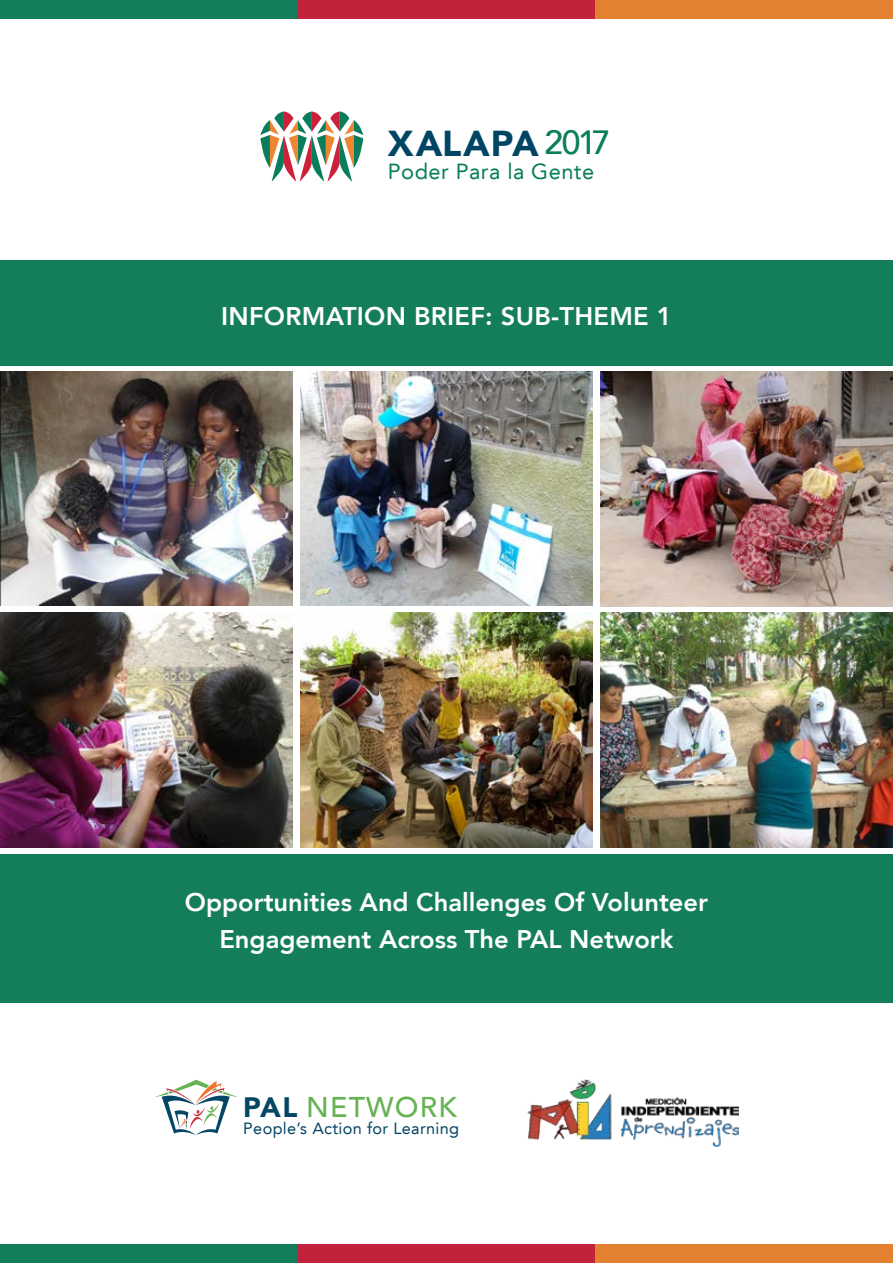
<style>
.page{position:relative;width:893px;height:1263px;background:#fff}
.page>*{position:absolute;margin:0;border:0;box-sizing:border-box;transform-origin:0 0}
.t1{font:900 36px "Avenir LT";letter-spacing:.03em;color:#004664}
.t2{font:500 28.5px "Avenir LT";letter-spacing:.04em;color:#66b353}
.t3{font:800 25.5px/37.5px "Avenir LT";color:#fff;text-align:center}
.t4{font:21.9px "Avenir LT";letter-spacing:.02em;color:#0a7d5b}
.t5{font:16.35px "Avenir LT";letter-spacing:.02em;color:#044764}
.s1{font-weight:500;font-size:33.6px;color:#0a7d5b}
.s2{font-weight:900;font-size:28.05px;color:#044764}
</style>
<div class="page">
<svg style="left:155px;top:1080px;width:83px;height:55px"></svg>
<img style="left:527px;top:1079px;width:212px;height:68px">
<svg style="left:260px;top:111px;width:103px;height:71px"></svg>
<div style="left:0;top:854px;width:893px;height:149px;background:#147e5c"></div>
<div style="left:0;top:260px;width:893px;height:106px;background:#147e5c"></div>
<img style="left:0;top:613px;width:293px;height:235px">
<img style="left:300px;top:613px;width:293px;height:235px">
<img style="left:300px;top:371px;width:293px;height:235px">
<img style="left:600px;top:613px;width:293px;height:235px">
<img style="left:600px;top:371px;width:293px;height:236px">
<img style="left:0;top:371px;width:293px;height:235px">
<div style="left:0;top:1244px;width:298px;height:19px;background:#147e5c"></div>
<div style="left:298px;top:1244px;width:297px;height:19px;background:#c2233c"></div>
<div style="left:595px;top:1244px;width:298px;height:19px;background:#e48131"></div>
<div style="left:0;top:0;width:298px;height:19px;background:#147e5c"></div>
<div style="left:298px;top:0;width:297px;height:19px;background:#c2233c"></div>
<div style="left:595px;top:0;width:298px;height:19px;background:#e48131"></div>
<h1 class="t1" style="left:388px;top:121px;width:224px">XALAPA <span class="s1">2017</span></h1>
<p class="t4" style="left:388px;top:159px;width:208px">Poder Para la Gente</p>
<p class="t3" style="left:221px;top:298px;width:452px">INFORMATION BRIEF: SUB-THEME 1</p>
<p class="t3" style="left:185px;top:883px;width:525px">Opportunities And Challenges Of Volunteer<br>Engagement Across The PAL Network</p>
<p class="t2" style="left:243px;top:1091px;width:215px"><span class="s2">PAL</span> NETWORK</p>
<p class="t5" style="left:243px;top:1119px;width:217px">People’s Action for Learning</p>
</div>
